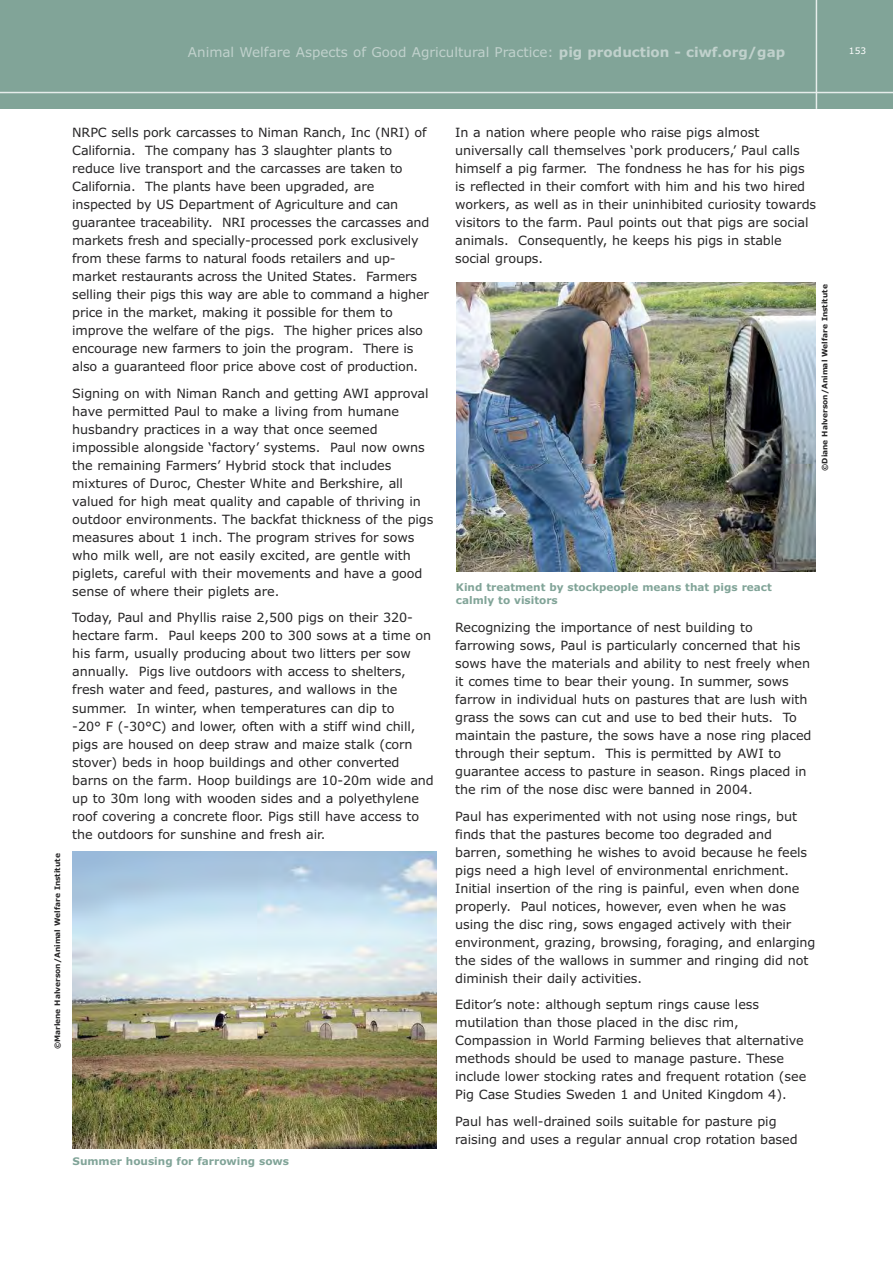
<style>
.page{position:relative;width:893px;height:1263px;background:#fff}
.page>*{position:absolute;margin:0;border:0;box-sizing:border-box;transform-origin:0 0}
.t1{font:13.5px "Verdana";color:#c0d1cc}
.t2{font:12.75px/18px "Verdana";letter-spacing:-.005em;color:#272627}
.t3{font:700 10.5px/12.6px "Verdana";color:#81a498}
.t4{font:9px "Verdana";color:#fff}
.t5{font:700 7.5px "Verdana";color:#272627}
.s1{font-weight:700}
</style>
<div class="page">
<div style="left:0;top:0;width:893px;height:109px;background:#81a498"></div>
<hr style="left:816px;top:0;width:1px;height:109px;background:#e6edeb">
<img style="left:72px;top:851px;width:365px;height:297px">
<img style="left:456px;top:282px;width:360px;height:289px">
<hr style="left:0;top:92px;width:893px;height:1px;background:#e6edeb">
<p class="t1" style="left:188px;top:45px;width:599px">Animal Welfare Aspects of Good Agricultural Practice: <span class="s1">pig production - ciwf.org/gap</span></p>
<p class="t4" style="left:849px;top:46px;width:19px">153</p>
<p class="t5" style="left:53px;top:1049px;width:198px;rotate:-90deg">©Marlene Halverson/Animal Welfare Institute</p>
<p class="t2" style="left:72px;top:124px;width:359px">NRPC sells pork carcasses to Niman Ranch, Inc (NRI) of California. The company has 3 slaughter plants to reduce live transport and the carcasses are taken to California. The plants have been upgraded, are inspected by US Department of Agriculture and can guarantee traceability. NRI processes the carcasses and markets fresh and specially-processed pork exclusively from these farms to natural foods retailers and up&shy;market restaurants across the United States. Farmers selling their pigs this way are able to command a higher price in the market, making it possible for them to improve the welfare of the pigs. The higher prices also encourage new farmers to join the program. There is also a guaranteed floor price above cost of production.</p>
<p class="t2" style="left:72px;top:384px;width:363px">Signing on with Niman Ranch and getting AWI approval have permitted Paul to make a living from humane husbandry practices in a way that once seemed impossible alongside ‘factory’ systems. Paul now owns the remaining Farmers’ Hybrid stock that includes mixtures of Duroc, Chester White and Berkshire, all valued for high meat quality and capable of thriving in outdoor environments. The backfat thickness of the pigs measures about 1 inch. The program strives for sows who milk well, are not easily excited, are gentle with piglets, careful with their movements and have a good sense of where their piglets are.</p>
<p class="t2" style="left:72px;top:609px;width:363px">Today, Paul and Phyllis raise 2,500 pigs on their 320- hectare farm. Paul keeps 200 to 300 sows at a time on his farm, usually producing about two litters per sow annually. Pigs live outdoors with access to shelters, fresh water and feed, pastures, and wallows in the summer. In winter, when temperatures can dip to<br>-20° F (-30°C) and lower, often with a stiff wind chill, pigs are housed on deep straw and maize stalk (corn stover) beds in hoop buildings and other converted barns on the farm. Hoop buildings are 10-20m wide and up to 30m long with wooden sides and a polyethylene roof covering a concrete floor. Pigs still have access to the outdoors for sunshine and fresh air.</p>
<p class="t3" style="left:73px;top:1155px;width:218px">Summer housing for farrowing sows</p>
<p class="t2" style="left:455px;top:124px;width:363px">In a nation where people who raise pigs almost universally call themselves ‘pork producers,’ Paul calls himself a pig farmer. The fondness he has for his pigs is reflected in their comfort with him and his two hired workers, as well as in their uninhibited curiosity towards visitors to the farm. Paul points out that pigs are social animals. Consequently, he keeps his pigs in stable social groups.</p>
<p class="t3" style="left:456px;top:581px;width:317px">Kind treatment by stockpeople means that pigs react calmly to visitors</p>
<p class="t5" style="left:820px;top:471px;width:188px;rotate:-90deg">©Diane Halverson/Animal Welfare Institute</p>
<p class="t2" style="left:455px;top:619px;width:358px">Recognizing the importance of nest building to farrowing sows, Paul is particularly concerned that his sows have the materials and ability to nest freely when it comes time to bear their young. In summer, sows farrow in individual huts on pastures that are lush with grass the sows can cut and use to bed their huts. To maintain the pasture, the sows have a nose ring placed through their septum. This is permitted by AWI to guarantee access to pasture in season. Rings placed in the rim of the nose disc were banned in 2004.</p>
<p class="t2" style="left:455px;top:807px;width:362px">Paul has experimented with not using nose rings, but finds that the pastures become too degraded and barren, something he wishes to avoid because he feels pigs need a high level of environmental enrichment.<br>Initial insertion of the ring is painful, even when done properly. Paul notices, however, even when he was using the disc ring, sows engaged actively with their environment, grazing, browsing, foraging, and enlarging the sides of the wallows in summer and ringing did not diminish their daily activities.</p>
<p class="t2" style="left:455px;top:996px;width:353px">Editor’s note: although septum rings cause less mutilation than those placed in the disc rim, Compassion in World Farming believes that alternative methods should be used to manage pasture. These include lower stocking rates and frequent rotation (see Pig Case Studies Sweden 1 and United Kingdom 4).</p>
<p class="t2" style="left:455px;top:1112px;width:344px">Paul has well-drained soils suitable for pasture pig raising and uses a regular annual crop rotation based</p>
</div>
